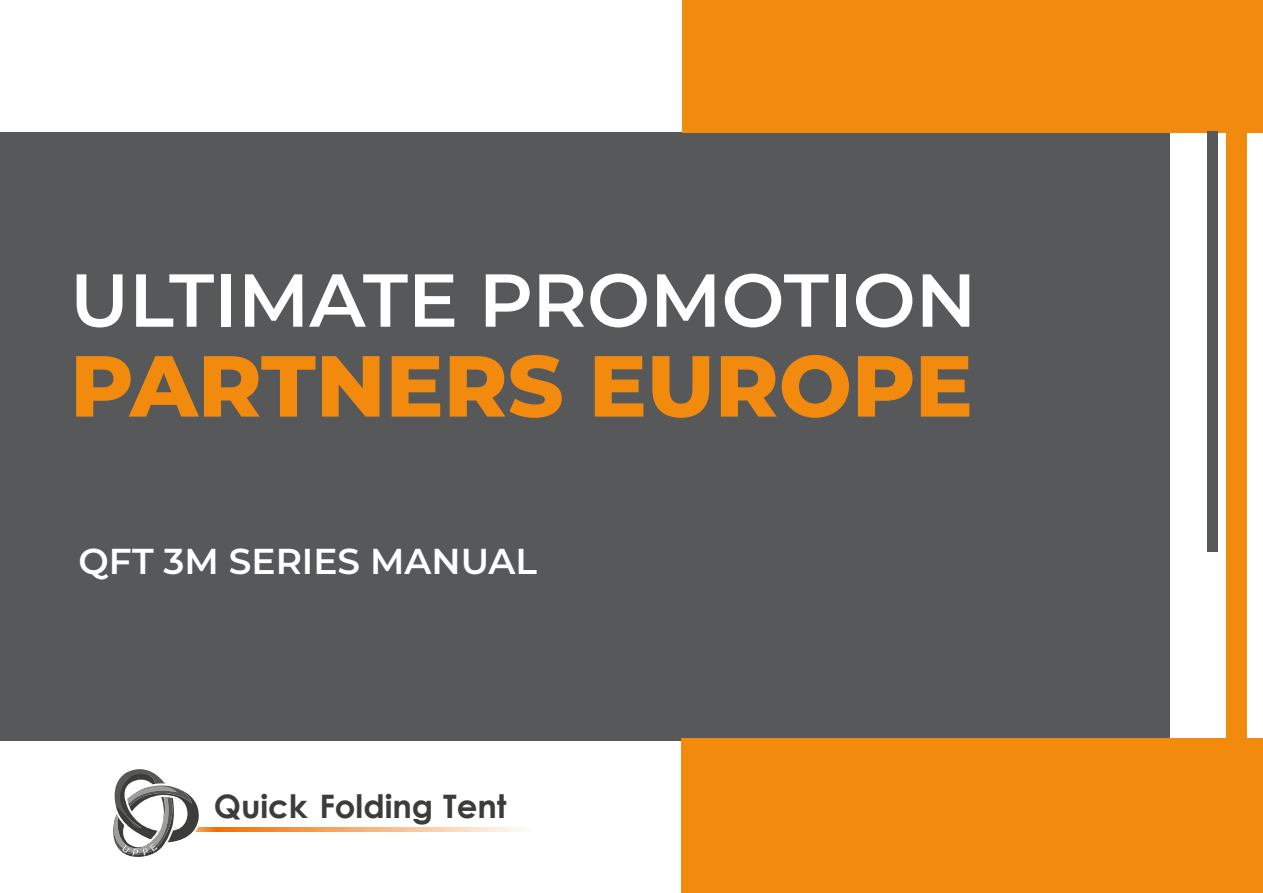
<style>
.page{position:relative;width:1263px;height:893px;background:#fff}
.page>*{position:absolute;margin:0;border:0;box-sizing:border-box;transform-origin:0 0}
.t1{font:800 86.4px "Montserrat";color:#f28a0e}
.t2{font:600 74.85px "Montserrat";color:#fff}
.t3{font:600 36px "Montserrat";color:#fff}
.t4{font:700 32.4px "Century Gothic";color:#3c3c3b}
</style>
<div class="page">
<div style="left:0;top:132px;width:1170px;height:609px;background:#57585a"></div>
<div style="left:682px;top:738px;width:581px;height:154px;background:#f28a0e"></div>
<div style="left:682px;top:0;width:581px;height:132px;background:#f28a0e"></div>
<svg style="left:201px;top:828px;width:14px;height:3px"></svg>
<svg style="left:113px;top:769px;width:88px;height:88px"></svg>
<svg style="left:215px;top:828px;width:306px;height:3px"></svg>
<div style="left:1226px;top:131px;width:21px;height:616px;background:#f28a0e"></div>
<div style="left:1207px;top:131px;width:11px;height:421px;background:#57585a"></div>
<p class="t2" style="left:70px;top:247px;width:908px">ULTIMATE PROMOTION</p>
<p class="t1" style="left:70px;top:323px;width:904px">PARTNERS EUROPE</p>
<p class="t3" style="left:79px;top:535px;width:460px">QFT 3M SERIES MANUAL</p>
<p class="t4" style="left:214px;top:782px;width:294px">Quick Folding Tent</p>
</div>
